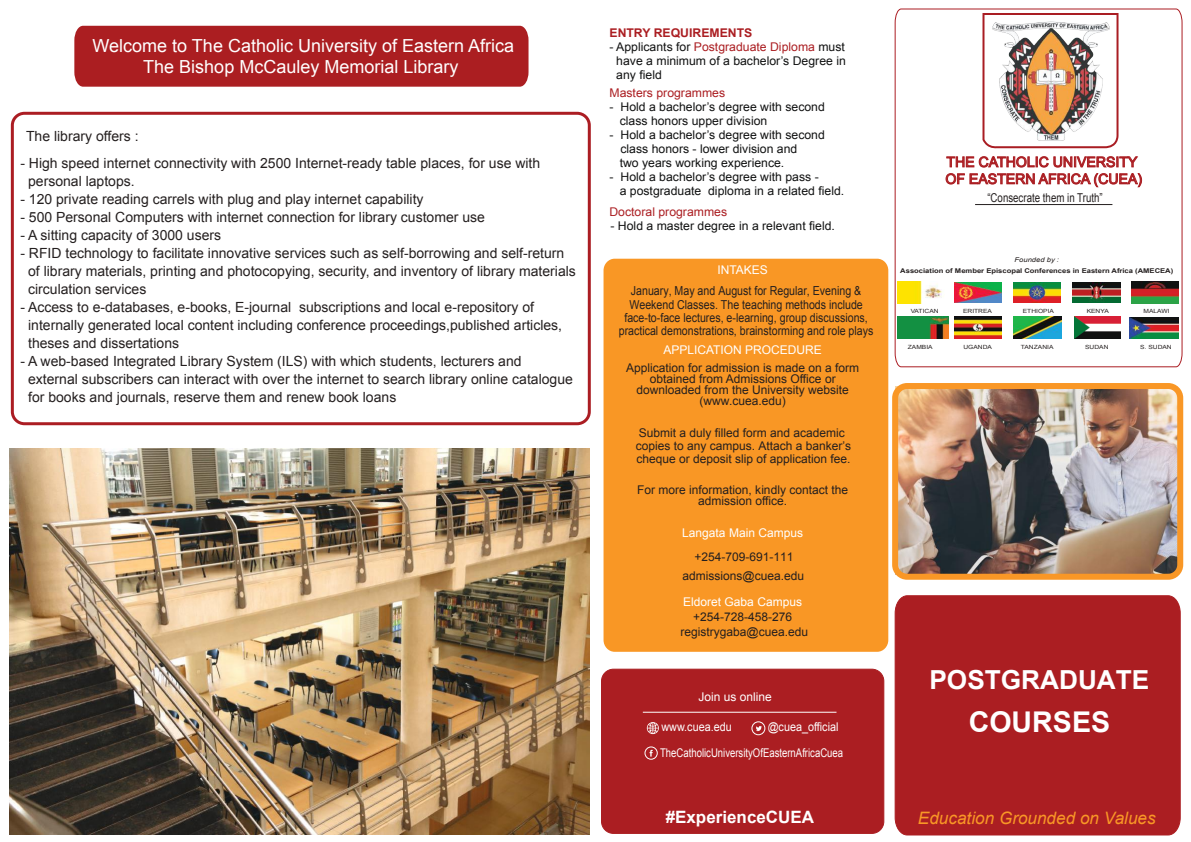
<style>
.page{position:relative;width:1191px;height:842px;background:#fff}
.page>*{position:absolute;margin:0;border:0;box-sizing:border-box;transform-origin:0 0}
.t1{font:700 28.6px "Arial";color:#fff}
.t2{font:700 26.2px "Arial";color:#fff}
.t3{font:18px/21px "Arial";color:#fff;text-align:center}
.t4{font:italic 17.1px "Arial";color:#f99726}
.t5{font:700 17px "Arial";color:#fff}
.t6{font:14.1px/16.9px "Arial";color:#ab1e20}
.t7{font:14px/18px "Arial";color:#241f1f}
.t8{font:12.4px "Arial";color:#241f1f;scale:.86 1}
.t9{font:12.3px/12.7px "Arial";color:#241f1f;text-align:center;scale:.86 1}
.t10{font:12.2px "Arial";color:#241f1f;scale:.8 1}
.t11{font:12px/11px "Arial";color:#241f1f;text-align:center}
.t12{font:12px/14px "Arial";color:#111212}
.t13{font:12px "Arial";color:#fff}
.t14{font:12px "Arial";color:#fff;scale:.8 1}
.t15{font:12px "Arial";color:#ab1e22}
.t16{font:12px "Arial";color:#fff;scale:.9 1}
.t17{font:700 12px "Arial";color:#ab1e22}
.t18{font:700 6.5px "Arial";color:#241f1f;scale:1.17 1}
.t19{font:italic 6.5px "Arial";color:#241f1f;scale:1.17 1}
.t20{font:5.7px "Arial";color:#241f1f;scale:1.17 1}
.s1{color:#ab1e22}
</style>
<div class="page">
<div style="left:601px;top:669px;width:283px;height:164px;background:#ab1e22;border-radius:12px"></div>
<div style="left:601px;top:669px;width:283px;height:165px;border:1px solid #ab1e22;border-radius:12px"></div>
<div style="left:894px;top:595px;width:287px;height:241px;background:#ab1e22"></div>
<div style="left:603px;top:259px;width:285px;height:393px;background:#f99725;border-radius:11px"></div>
<hr style="left:643px;top:712px;width:193px;height:1px;background:#fff">
<div style="left:751px;top:721px;width:14px;height:14px;border:1px solid #fff;border-radius:50%"></div>
<svg style="left:756px;top:726px;width:6px;height:5px"></svg>
<svg style="left:647px;top:722px;width:12px;height:12px"></svg>
<div style="left:644px;top:746px;width:14px;height:14px;border:1px solid #fff;border-radius:50%"></div>
<svg style="left:649px;top:750px;width:3px;height:6px"></svg>
<img style="left:9px;top:448px;width:580px;height:387px">
<img style="left:899px;top:390px;width:277px;height:183px">
<div style="left:74px;top:26px;width:454px;height:61px;background:#ab1e21"></div>
<div style="left:11px;top:112px;width:580px;height:313px;border:3px solid #ab1d23;border-radius:12px"></div>
<svg style="left:894px;top:8px;width:288px;height:360px"></svg>
<div style="left:892px;top:383px;width:291px;height:197px;border:6px solid #f99726;border-radius:12px"></div>
<svg style="left:945px;top:12px;width:197px;height:176px"></svg>
<img style="left:990px;top:21px;width:121px;height:121px">
<p class="t3" style="left:93px;top:35px;width:423px">Welcome to The Catholic University of Eastern Africa<br>The Bishop McCauley Memorial Library</p>
<p class="t7" style="left:26px;top:127px;width:114px">The library offers :</p>
<p class="t7" style="left:28px;top:154px;width:514px;text-indent:-8px">- High speed internet connectivity with 2500 Internet-ready table places, for use with personal laptops.</p>
<p class="t7" style="left:20px;top:190px;width:405px">- 120 private reading carrels with plug and play internet capability</p>
<p class="t7" style="left:20px;top:208px;width:466px">- 500 Personal Computers with internet connection for library customer use</p>
<p class="t7" style="left:20px;top:226px;width:202px">- A sitting capacity of 3000 users</p>
<p class="t7" style="left:28px;top:244px;width:549px;text-indent:-8px">- RFID technology to facilitate innovative services such as self-borrowing and self-return of library materials, printing and photocopying, security, and inventory of library materials circulation services</p>
<p class="t7" style="left:28px;top:298px;width:535px;text-indent:-8px">- Access to e-databases, e-books, E-journal subscriptions and local e-repository of internally generated local content including conference proceedings,published articles, theses and dissertations</p>
<p class="t7" style="left:28px;top:352px;width:546px;text-indent:-8px">- A web-based Integrated Library System (ILS) with which students, lecturers and external subscribers can interact with over the internet to search library online catalogue for books and journals, reserve them and renew book loans</p>
<p class="t17" style="left:609px;top:24px;width:144px">ENTRY REQUIREMENTS</p>
<p class="t12" style="left:616px;top:40px;width:231px;text-align:justify;text-indent:-7px">- Applicants for <span class="s1">Postgraduate Diploma</span> must have a minimum of a bachelor’s Degree in any field</p>
<p class="t15" style="left:609px;top:85px;width:117px">Masters programmes</p>
<p class="t12" style="left:619px;top:100px;width:207px;text-indent:-10px">- Hold a bachelor’s degree with second class honors upper division</p>
<p class="t12" style="left:619px;top:128px;width:207px;text-indent:-10px">- Hold a bachelor’s degree with second class honors - lower division and<br>two years working experience.</p>
<p class="t12" style="left:619px;top:170px;width:226px;text-indent:-10px">- Hold a bachelor’s degree with pass -<br>a postgraduate diploma in a related field.</p>
<p class="t15" style="left:609px;top:204px;width:119px">Doctoral programmes</p>
<p class="t12" style="left:610px;top:219px;width:226px">- Hold a master degree in a relevant field.</p>
<p class="t13" style="left:717px;top:262px;width:52px">INTAKES</p>
<p class="t8" style="left:631px;top:283px;width:269px">January, May and August for Regular, Evening &amp;</p>
<p class="t9" style="left:619px;top:299px;width:298px">Weekend Classes. The teaching methods include face-to-face lectures, e-learning, group discussions, practical demonstrations, brainstorming and role plays</p>
<p class="t13" style="left:663px;top:342px;width:160px">APPLICATION PROCEDURE</p>
<p class="t11" style="left:626px;top:362px;width:234px">Application for admission is made on a form obtained from Admissions Office or downloaded from the University website (www.cuea.edu)</p>
<p class="t11" style="left:636px;top:427px;width:217px;line-height:12.5px;text-align:left">Submit a duly filled form and academic copies to any campus. Attach a banker’s cheque or deposit slip of application fee.</p>
<p class="t11" style="left:637px;top:484px;width:212px">For more information, kindly contact the admission office.</p>
<p class="t13" style="left:682px;top:525px;width:122px">Langata Main Campus</p>
<p class="t11" style="left:682px;top:570px;width:123px">admissions@cuea.edu</p>
<p class="t13" style="left:683px;top:594px;width:120px">Eldoret Gaba Campus</p>
<p class="t11" style="left:680px;top:610px;width:129px;line-height:15px">+254-728-458-276 registrygaba@cuea.edu</p>
<p class="t11" style="left:694px;top:551px;width:101px">+254-709-691-111</p>
<p class="t13" style="left:698px;top:689px;width:75px">Join us online</p>
<p class="t16" style="left:661px;top:719px;width:80px">www.cuea.edu</p>
<p class="t16" style="left:767px;top:719px;width:80px">@cuea_official</p>
<p class="t14" style="left:660px;top:745px;width:230px">TheCatholicUniversityOfEasternAfricaCuea</p>
<p class="t5" style="left:665px;top:806px;width:150px">#ExperienceCUEA</p>
<p class="t6" style="left:945px;top:154px;width:198px">THE CATHOLIC UNIVERSITY<br>OF EASTERN AFRICA (CUEA)</p>
<p class="t10" style="left:987px;top:190px;width:146px">“Consecrate them in Truth”</p>
<p class="t19" style="left:1014px;top:255px;width:40px">Founded by :</p>
<p class="t18" style="left:900px;top:266px;width:235px">Association of Member Episcopal Conferences in Eastern Africa (AMECEA)</p>
<p class="t20" style="left:910px;top:307px;width:25px">VATICAN</p>
<p class="t20" style="left:963px;top:307px;width:26px">ERITREA</p>
<p class="t20" style="left:1022px;top:307px;width:28px">ETHIOPIA</p>
<p class="t20" style="left:1086px;top:307px;width:20px">KENYA</p>
<p class="t20" style="left:1143px;top:307px;width:24px">MALAWI</p>
<p class="t20" style="left:907px;top:343px;width:23px">ZAMBIA</p>
<p class="t20" style="left:963px;top:343px;width:26px">UGANDA</p>
<p class="t20" style="left:1021px;top:343px;width:29px">TANZANIA</p>
<p class="t20" style="left:1085px;top:343px;width:21px">SUDAN</p>
<p class="t20" style="left:1140px;top:343px;width:28px">S. SUDAN</p>
<h2 class="t2" style="left:929px;top:662px;width:221px">POSTGRADUATE</h2>
<h1 class="t1" style="left:968px;top:703px;width:143px">COURSES</h1>
<p class="t4" style="left:918px;top:807px;width:239px">Education Grounded on Values</p>
</div>
